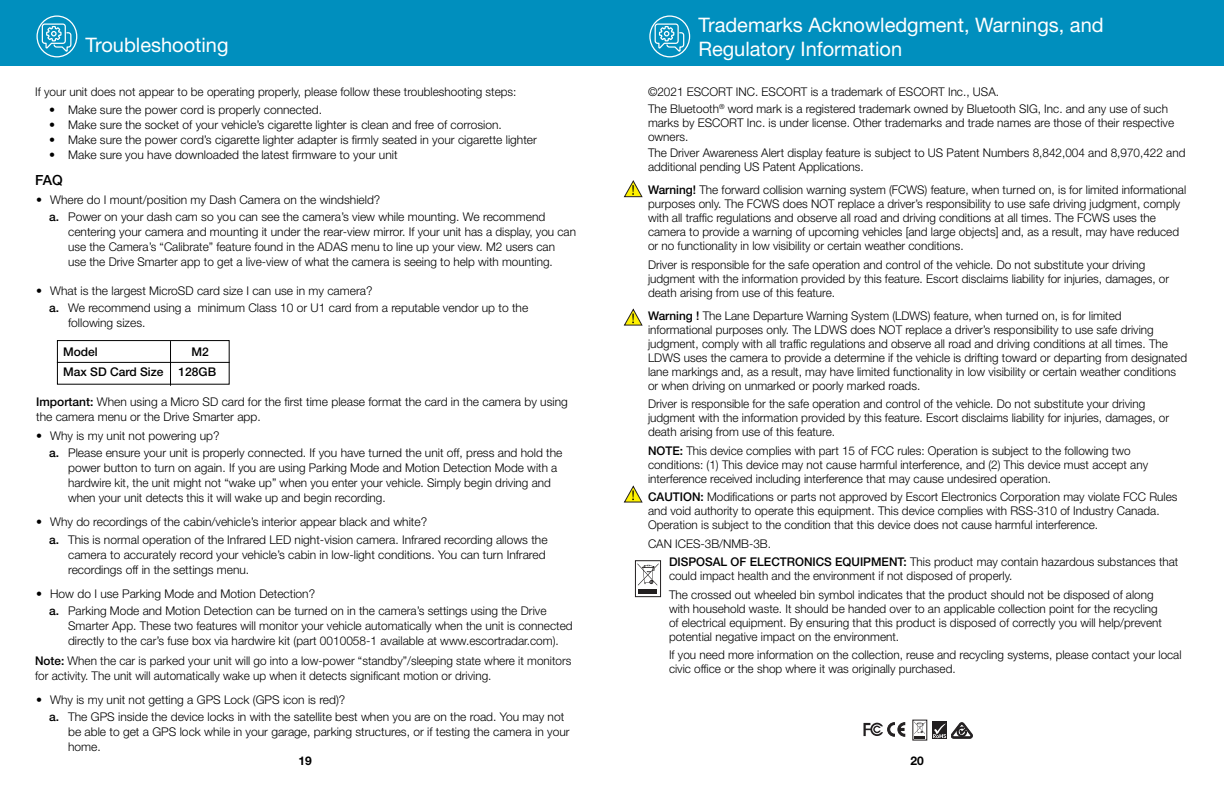
<style>
.page{position:relative;width:1224px;height:792px;background:#fff}
.page>*{position:absolute;margin:0;border:0;box-sizing:border-box;transform-origin:0 0}
.t1{font:20px/24px "Helvetica Neue LT Std";color:#fff}
.t2{font:500 14px "Helvetica Neue LT Std";color:#000}
.t3{font:300 12px/14px "Helvetica Neue LT Std";color:#000}
.t4{font:500 12px "Helvetica Neue LT Std";color:#000}
.t5{font:700 12px "Helvetica Neue LT Std";color:#000}
.s1{font-weight:500}
</style>
<div class="page">
<div style="left:0;top:0;width:1224px;height:65px;background:#008fbe"></div>
<svg style="left:37px;top:16px;width:40px;height:41px"></svg>
<div style="left:36px;top:15px;width:41px;height:42px;border:1px solid #fff;border-radius:50%"></div>
<svg style="left:41px;top:23px;width:31px;height:30px"></svg>
<svg style="left:650px;top:16px;width:40px;height:41px"></svg>
<div style="left:649px;top:15px;width:41px;height:42px;border:1px solid #fff;border-radius:50%"></div>
<svg style="left:654px;top:23px;width:31px;height:30px"></svg>
<div style="left:57px;top:340px;width:173px;height:45px;border:1px solid #000"></div>
<hr style="left:57px;top:362px;width:173px;height:1px;background:#000">
<hr style="left:170px;top:341px;width:1px;height:45px;background:#000">
<svg style="left:864px;top:723px;width:41px;height:13px"></svg>
<svg style="left:913px;top:720px;width:14px;height:20px"></svg>
<svg style="left:914px;top:722px;width:12px;height:17px"></svg>
<div style="left:932px;top:721px;width:15px;height:18px;background:#221f20"></div>
<svg style="left:933px;top:723px;width:39px;height:15px"></svg>
<svg style="left:624px;top:180px;width:19px;height:18px"></svg>
<svg style="left:624px;top:308px;width:19px;height:18px"></svg>
<svg style="left:624px;top:485px;width:19px;height:18px"></svg>
<svg style="left:635px;top:561px;width:26px;height:36px"></svg>
<hr style="left:639px;top:590px;width:18px;height:4px;background:#221f20">
<svg style="left:637px;top:563px;width:22px;height:22px"></svg>
<h1 class="t1" style="left:86px;top:32px;width:144px">Troubleshooting</h1>
<p class="t3" style="left:35px;top:85px;width:483px">If your unit does not appear to be operating properly, please follow these troubleshooting steps:</p>
<p class="t3" style="left:49px;top:102px;width:274px">• Make sure the power cord is properly connected.</p>
<p class="t3" style="left:49px;top:117px;width:454px">• Make sure the socket of your vehicle’s cigarette lighter is clean and free of corrosion.</p>
<p class="t3" style="left:49px;top:132px;width:489px">• Make sure the power cord’s cigarette lighter adapter is firmly seated in your cigarette lighter</p>
<p class="t3" style="left:49px;top:147px;width:350px">• Make sure you have downloaded the latest firmware to your unit</p>
<p class="t2" style="left:35px;top:171px;width:29px">FAQ</p>
<p class="t3" style="left:49px;top:191px;width:498px;line-height:17.3px;text-indent:-13px">• Where do I mount/position my Dash Camera on the windshield?<br><span class="s1">a.</span> Power on your dash cam so you can see the camera’s view while mounting. We recommend</p>
<p class="t3" style="left:68px;top:224px;width:509px;line-height:15px">centering your camera and mounting it under the rear-view mirror. If your unit has a display, you can use the Camera’s “Calibrate” feature found in the ADAS menu to line up your view. M2 users can use the Drive Smarter app to get a live-view of what the camera is seeing to help with mounting.</p>
<p class="t3" style="left:49px;top:282px;width:481px;line-height:17.3px;text-indent:-13px">• What is the largest MicroSD card size I can use in my camera?<br><span class="s1">a.</span> We recommend using a minimum Class 10 or U1 card from a reputable vendor up to the</p>
<p class="t3" style="left:68px;top:316px;width:79px">following sizes.</p>
<p class="t4" style="left:63px;top:345px;width:36px">Model</p>
<p class="t4" style="left:191px;top:345px;width:19px">M2</p>
<p class="t4" style="left:63px;top:365px;width:102px">Max SD Card Size</p>
<p class="t4" style="left:179px;top:365px;width:39px">128GB</p>
<p class="t3" style="left:36px;top:394px;width:533px;line-height:15px"><span class="s1">Important:</span> When using a Micro SD card for the first time please format the card in the camera by using the camera menu or the Drive Smarter app.</p>
<p class="t3" style="left:49px;top:427px;width:515px;line-height:17.3px;text-indent:-13px">• Why is my unit not powering up?<br><span class="s1">a.</span> Please ensure your unit is properly connected. If you have turned the unit off, press and hold the</p>
<p class="t3" style="left:68px;top:460px;width:491px;line-height:15px">power button to turn on again. If you are using Parking Mode and Motion Detection Mode with a hardwire kit, the unit might not “wake up” when you enter your vehicle. Simply begin driving and when your unit detects this it will wake up and begin recording.</p>
<p class="t3" style="left:49px;top:513px;width:500px;line-height:17.3px;text-indent:-13px">• Why do recordings of the cabin/vehicle’s interior appear black and white?<br><span class="s1">a.</span> This is normal operation of the Infrared LED night-vision camera. Infrared recording allows the</p>
<p class="t3" style="left:68px;top:547px;width:479px;line-height:15px">camera to accurately record your vehicle’s cabin in low-light conditions. You can turn Infrared recordings off in the settings menu.</p>
<p class="t3" style="left:49px;top:585px;width:499px;line-height:17.3px;text-indent:-13px">• How do I use Parking Mode and Motion Detection?<br><span class="s1">a.</span> Parking Mode and Motion Detection can be turned on in the camera’s settings using the Drive</p>
<p class="t3" style="left:68px;top:618px;width:506px;line-height:15px">Smarter App. These two features will monitor your vehicle automatically when the unit is connected directly to the car’s fuse box via hardwire kit (part 0010058-1 available at www.escortradar.com).</p>
<p class="t3" style="left:35px;top:653px;width:538px;line-height:15px"><span class="s1">Note:</span> When the car is parked your unit will go into a low-power “standby”/sleeping state where it monitors for activity. The unit will automatically wake up when it detects significant motion or driving.</p>
<p class="t3" style="left:49px;top:690px;width:517px;line-height:17.3px;text-indent:-13px">• Why is my unit not getting a GPS Lock (GPS icon is red)?<br><span class="s1">a.</span> The GPS inside the device locks in with the satellite best when you are on the road. You may not</p>
<p class="t3" style="left:68px;top:724px;width:503px;line-height:15px">be able to get a GPS lock while in your garage, parking structures, or if testing the camera in your home.</p>
<h1 class="t1" style="left:698px;top:13px;width:407px">Trademarks Acknowledgment, Warnings, and<br>Regulatory Information</h1>
<p class="t3" style="left:648px;top:84px;width:522px;line-height:16.3px">©2021 ESCORT INC. ESCORT is a trademark of ESCORT Inc., USA.<br>The Bluetooth<sup>®</sup> word mark is a registered trademark owned by Bluetooth SIG, Inc. and any use of such</p>
<p class="t3" style="left:648px;top:115px;width:528px">marks by ESCORT Inc. is under license. Other trademarks and trade names are those of their respective owners.</p>
<p class="t3" style="left:648px;top:146px;width:539px">The Driver Awareness Alert display feature is subject to US Patent Numbers 8,842,004 and 8,970,422 and additional pending US Patent Applications.</p>
<p class="t3" style="left:648px;top:183px;width:540px"><span class="s1">Warning!</span> The forward collision warning system (FCWS) feature, when turned on, is for limited informational purposes only. The FCWS does NOT replace a driver’s responsibility to use safe driving judgment, comply with all traffic regulations and observe all road and driving conditions at all times. The FCWS uses the camera to provide a warning of upcoming vehicles [and large objects] and, as a result, may have reduced or no functionality in low visibility or certain weather conditions.</p>
<p class="t3" style="left:648px;top:257px;width:523px">Driver is responsible for the safe operation and control of the vehicle. Do not substitute your driving judgment with the information provided by this feature. Escort disclaims liability for injuries, damages, or death arising from use of this feature.</p>
<p class="t3" style="left:648px;top:308px;width:541px"><span class="s1">Warning !</span> The Lane Departure Warning System (LDWS) feature, when turned on, is for limited informational purposes only. The LDWS does NOT replace a driver’s responsibility to use safe driving judgment, comply with all traffic regulations and observe all road and driving conditions at all times. The LDWS uses the camera to provide a determine if the vehicle is drifting toward or departing from designated lane markings and, as a result, may have limited functionality in low visibility or certain weather conditions or when driving on unmarked or poorly marked roads.</p>
<p class="t3" style="left:648px;top:397px;width:523px">Driver is responsible for the safe operation and control of the vehicle. Do not substitute your driving judgment with the information provided by this feature. Escort disclaims liability for injuries, damages, or death arising from use of this feature.</p>
<p class="t3" style="left:648px;top:443px;width:502px"><span class="s1">NOTE:</span> This device complies with part 15 of FCC rules: Operation is subject to the following two conditions: (1) This device may not cause harmful interference, and (2) This device must accept any interference received including interference that may cause undesired operation.</p>
<p class="t3" style="left:648px;top:490px;width:531px"><span class="s1">CAUTION:</span> Modifications or parts not approved by Escort Electronics Corporation may violate FCC Rules and void authority to operate this equipment. This device complies with RSS-310 of Industry Canada.<br>Operation is subject to the condition that this device does not cause harmful interference.</p>
<p class="t3" style="left:669px;top:534px;width:511px;line-height:18.5px;text-indent:-21px">CAN ICES-3B/NMB-3B.<br><span class="s1">DISPOSAL OF ELECTRONICS EQUIPMENT:</span> This product may contain hazardous substances that</p>
<p class="t3" style="left:669px;top:566px;width:486px;line-height:18.5px">could impact health and the environment if not disposed of properly.<br>The crossed out wheeled bin symbol indicates that the product should not be disposed of along</p>
<p class="t3" style="left:669px;top:601px;width:494px">with household waste. It should be handed over to an applicable collection point for the recycling of electrical equipment. By ensuring that this product is disposed of correctly you will help/prevent potential negative impact on the environment.</p>
<p class="t3" style="left:669px;top:648px;width:514px">If you need more information on the collection, reuse and recycling systems, please contact your local civic office or the shop where it was originally purchased.</p>
<p class="t5" style="left:298px;top:753px;width:15px">19</p>
<p class="t5" style="left:910px;top:753px;width:15px">20</p>
</div>
